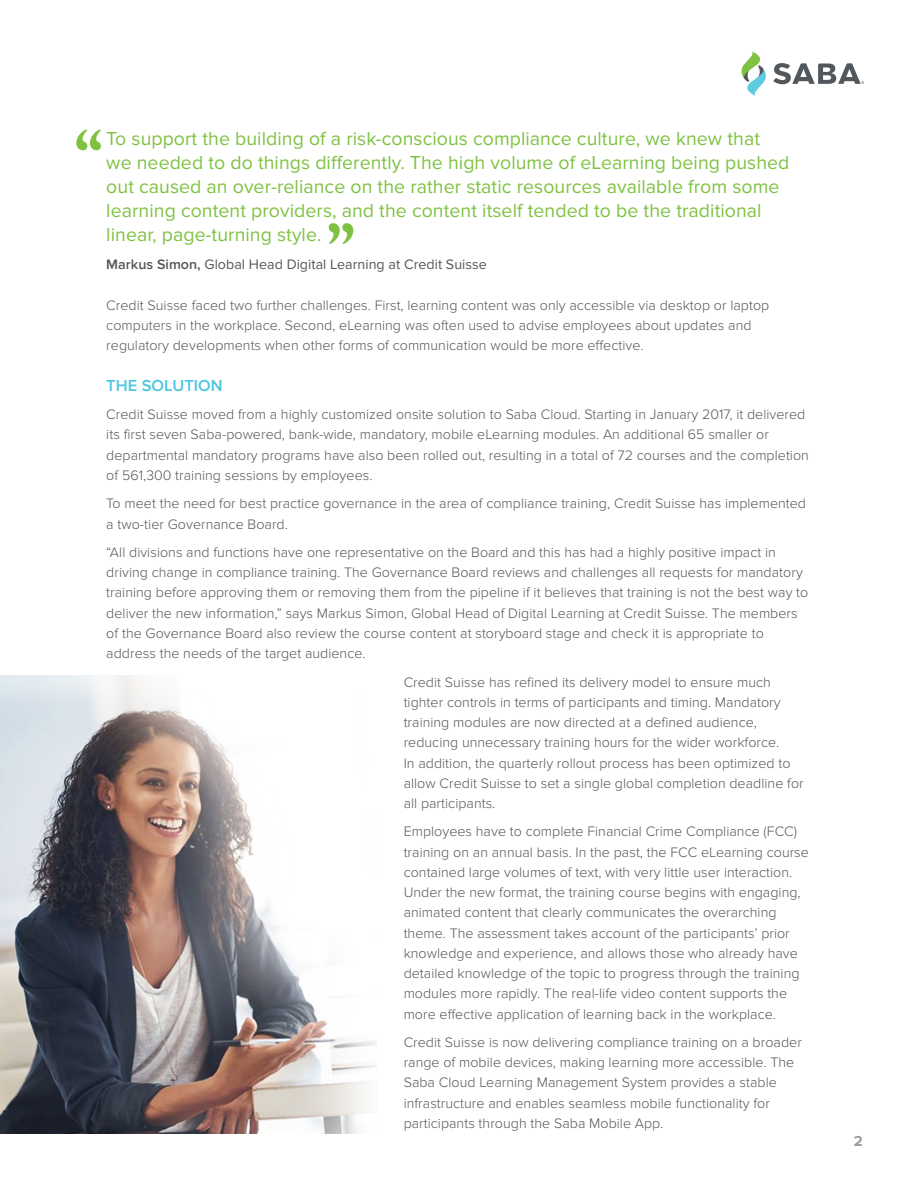
<style>
.page{position:relative;width:918px;height:1188px;background:#fff}
.page>*{position:absolute;margin:0;border:0;box-sizing:border-box;transform-origin:0 0}
.Body_-_Bullets{font:19.5px/24px "Proxima Nova";letter-spacing:.005em;color:#7fc241}
.Body_-_Bullets-2{font:600 16.5px "Proxima Nova";letter-spacing:.005em;color:#4cc6e0}
.t1{font:700 15px "Proxima Nova";color:#959ca1}
.Body_-_Bullets-3{font:300 14.25px/20.2px "Proxima Nova";letter-spacing:.005em;color:#52575b}
.Body_-_Bullets-4{font:14.25px "Proxima Nova";letter-spacing:.005em;color:#52575b}
.s1{font-weight:600}
</style>
<div class="page">
<svg style="left:742px;top:52px;width:122px;height:44px"></svg>
<img style="left:0;top:675px;width:377px;height:459px">
<svg style="left:76px;top:130px;width:25px;height:20px"></svg>
<svg style="left:329px;top:223px;width:24px;height:21px"></svg>
<p class="Body_-_Bullets" style="left:106px;top:127px;width:685px">To support the building of a risk-conscious compliance culture, we knew that we needed to do things differently. The high volume of eLearning being pushed out caused an over-reliance on the rather static resources available from some learning content providers, and the content itself tended to be the traditional linear, page-turning style.</p>
<p class="Body_-_Bullets-4" style="left:106px;top:256px;width:382px"><span class="s1">Markus Simon,</span> Global Head Digital Learning at Credit Suisse</p>
<p class="Body_-_Bullets-3" style="left:106px;top:295px;width:664px">Credit Suisse faced two further challenges. First, learning content was only accessible via desktop or laptop computers in the workplace. Second, eLearning was often used to advise employees about updates and regulatory developments when other forms of communication would be more effective.</p>
<p class="Body_-_Bullets-2" style="left:106px;top:376px;width:118px">THE SOLUTION</p>
<p class="Body_-_Bullets-3" style="left:106px;top:405px;width:704px">Credit Suisse moved from a highly customized onsite solution to Saba Cloud. Starting in January 2017, it delivered its first seven Saba-powered, bank-wide, mandatory, mobile eLearning modules. An additional 65 smaller or departmental mandatory programs have also been rolled out, resulting in a total of 72 courses and the completion of 561,300 training sessions by employees.</p>
<p class="Body_-_Bullets-3" style="left:106px;top:494px;width:701px">To meet the need for best practice governance in the area of compliance training, Credit Suisse has implemented a two-tier Governance Board.</p>
<p class="Body_-_Bullets-3" style="left:106px;top:542px;width:704px">“All divisions and functions have one representative on the Board and this has had a highly positive impact in driving change in compliance training. The Governance Board reviews and challenges all requests for mandatory training before approving them or removing them from the pipeline if it believes that training is not the best way to deliver the new information,” says Markus Simon, Global Head of Digital Learning at Credit Suisse. The members of the Governance Board also review the course content at storyboard stage and check it is appropriate to address the needs of the target audience.</p>
<p class="Body_-_Bullets-3" style="left:404px;top:672px;width:402px">Credit Suisse has refined its delivery model to ensure much tighter controls in terms of participants and timing. Mandatory training modules are now directed at a defined audience, reducing unnecessary training hours for the wider workforce.<br>In addition, the quarterly rollout process has been optimized to allow Credit Suisse to set a single global completion deadline for all participants.</p>
<p class="Body_-_Bullets-3" style="left:404px;top:822px;width:407px">Employees have to complete Financial Crime Compliance (FCC) training on an annual basis. In the past, the FCC eLearning course contained large volumes of text, with very little user interaction.<br>Under the new format, the training course begins with engaging, animated content that clearly communicates the overarching theme. The assessment takes account of the participants’ prior knowledge and experience, and allows those who already have detailed knowledge of the topic to progress through the training modules more rapidly. The real-life video content supports the more effective application of learning back in the workplace.</p>
<p class="Body_-_Bullets-3" style="left:404px;top:1032px;width:400px">Credit Suisse is now delivering compliance training on a broader range of mobile devices, making learning more accessible. The Saba Cloud Learning Management System provides a stable infrastructure and enables seamless mobile functionality for participants through the Saba Mobile App.</p>
<p class="t1" style="left:854px;top:1132px;width:10px">2</p>
</div>
